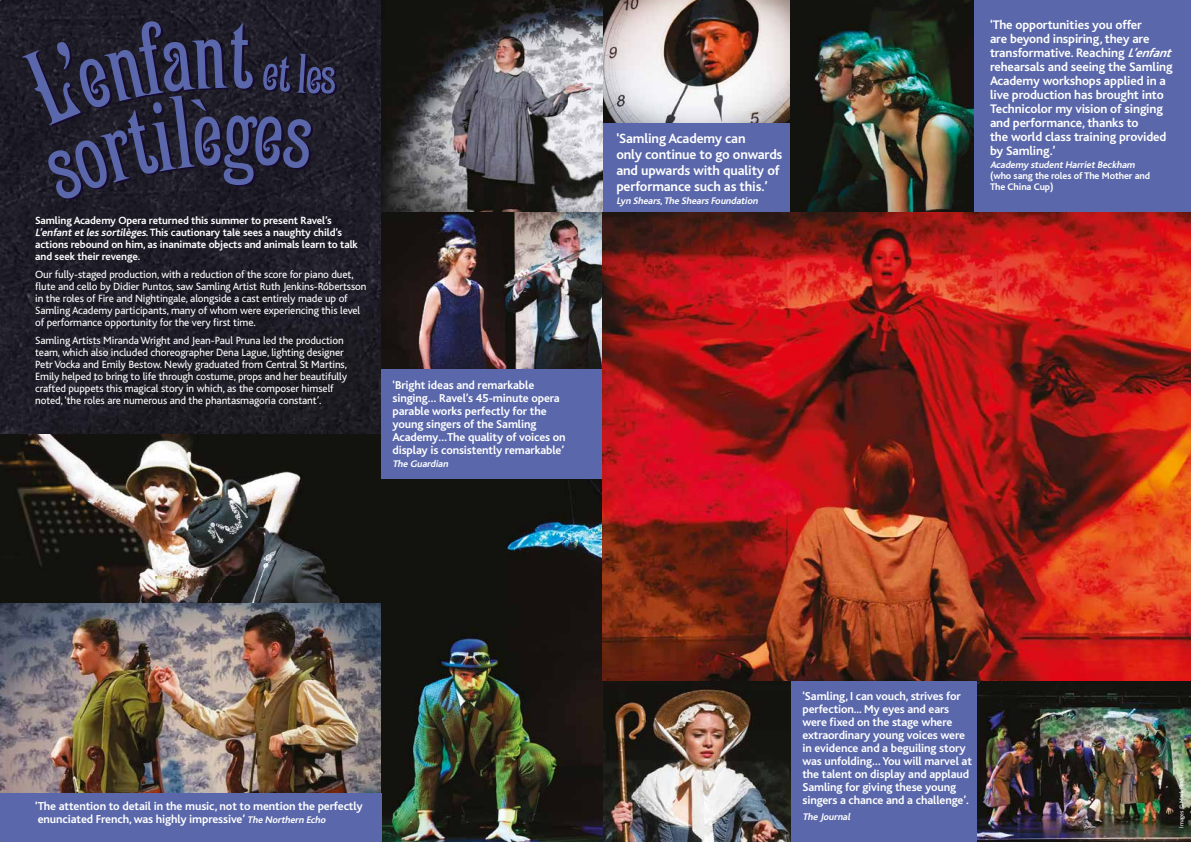
<style>
.page{position:relative;width:1191px;height:842px;background:#fff}
.page>*{position:absolute;margin:0;border:0;box-sizing:border-box;transform-origin:0 0}
.t1{font:700 14px/16px "Bliss";letter-spacing:-.01em;color:#fff}
.t2{font:700 13px/14px "Bliss";letter-spacing:-.01em;color:#fff}
.t3{font:700 12px/13px "Bliss";letter-spacing:-.01em;color:#fff}
.t4{font:11px/12px "Bliss";letter-spacing:-.01em;color:#fff}
.t5{font:700 11px/12px "Bliss";letter-spacing:-.01em;color:#fff}
.t6{font:italic 700 10px "Bliss";color:#fff}
.t7{font:700 10px/11px "Bliss";letter-spacing:-.01em;color:#fff}
.t8{font:6px "Bliss";color:#fff}
.s1{font-style:italic}
.s2{font-style:italic;font-size:10px}
</style>
<div class="page">
<img style="left:602px;top:680px;width:189px;height:162px">
<img style="left:0;top:433px;width:381px;height:170px">
<img style="left:976px;top:680px;width:215px;height:162px">
<img style="left:0;top:0;width:381px;height:433px">
<div style="left:381px;top:369px;width:221px;height:110px;background:#5a67aa"></div>
<div style="left:791px;top:680px;width:185px;height:162px;background:#5a67aa"></div>
<div style="left:601px;top:123px;width:189px;height:90px;background:#5a67aa"></div>
<img style="left:602px;top:0;width:188px;height:123px">
<div style="left:973px;top:0;width:218px;height:213px;background:#5a67aa"></div>
<img style="left:0;top:603px;width:381px;height:191px">
<img style="left:791px;top:0;width:182px;height:213px">
<img style="left:381px;top:0;width:221px;height:369px">
<img style="left:381px;top:479px;width:221px;height:363px">
<img style="left:602px;top:213px;width:589px;height:467px">
<div style="left:0;top:794px;width:381px;height:48px;background:#5a67aa"></div>
<svg style="left:22px;top:20px;width:313px;height:182px;background:#1e1c27"></svg>
<p class="t5" style="left:35px;top:214px;width:324px">Samling Academy Opera returned this summer to present Ravel’s <span class="s1">L’enfant et les sortilèges</span>. This cautionary tale sees a naughty child’s actions rebound on him, as inanimate objects and animals learn to talk and seek their revenge.</p>
<p class="t4" style="left:35px;top:268px;width:333px">Our fully-staged production, with a reduction of the score for piano duet, flute and cello by Didier Puntos, saw Samling Artist Ruth Jenkins-Róbertsson in the roles of Fire and Nightingale, alongside a cast entirely made up of Samling Academy participants, many of whom were experiencing this level of performance opportunity for the very first time.</p>
<p class="t4" style="left:35px;top:334px;width:313px">Samling Artists Miranda Wright and Jean-Paul Pruna led the production team, which also included choreographer Dena Lague, lighting designer Petr Vocka and Emily Bestow. Newly graduated from Central St Martins, Emily helped to bring to life through costume, props and her beautifully crafted puppets this magical story in which, as the composer himself noted, ‘the roles are numerous and the phantasmagoria constant’.</p>
<p class="t3" style="left:392px;top:378px;width:175px">‘Bright ideas and remarkable singing… Ravel’s 45-minute opera parable works perfectly for the young singers of the Samling<br>Academy…The quality of voices on display is consistently remarkable’</p>
<p class="t6" style="left:392px;top:458px;width:59px">The Guardian</p>
<p class="t1" style="left:616px;top:130px;width:168px">‘Samling Academy can<br>only continue to go onwards and upwards with quality of performance such as this.’</p>
<p class="t6" style="left:616px;top:195px;width:145px">Lyn Shears,The Shears Foundation</p>
<p class="t2" style="left:990px;top:18px;width:187px">‘The opportunities you offer<br>are beyond inspiring, they are transformative. Reaching <span class="s1">L’enfant </span>rehearsals and seeing the Samling<br>Academy workshops applied in a live production has brought into<br>Technicolor my vision of singing and performance, thanks to<br>the world class training provided by Samling.’</p>
<p class="t6" style="left:990px;top:159px;width:148px">Academy student Harriet Beckham</p>
<p class="t7" style="left:990px;top:170px;width:162px">(who sang the roles of The Mother and<br>The China Cup)</p>
<p class="t3" style="left:35px;top:800px;width:329px">‘The attention to detail in the music, not to mention the perfectly enunciated French, was highly impressive’ <span class="s2">The Northern Echo</span></p>
<p class="t3" style="left:802px;top:690px;width:171px">‘Samling, I can vouch, strives for perfection... My eyes and ears were fixed on the stage where extraordinary young voices were in evidence and a beguiling story was unfolding… You will marvel at the talent on display and applaud<br>Samling for giving these young singers a chance and a challenge’.</p>
<p class="t6" style="left:802px;top:812px;width:51px">The Journal</p>
<p class="t8" style="left:1178px;top:828px;width:55px;rotate:-90deg">Images © Mark Pinder</p>
</div>
